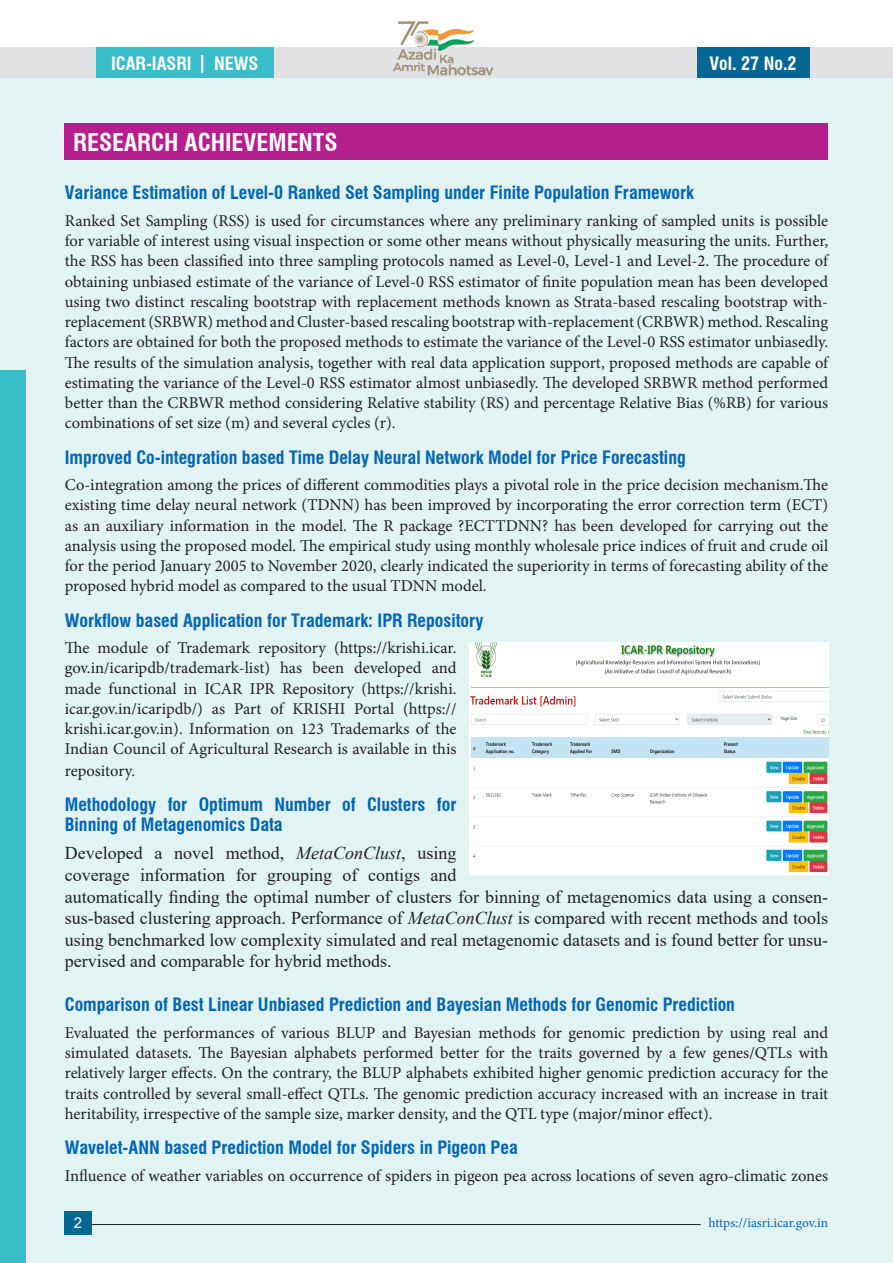
<style>
.page{position:relative;width:893px;height:1263px;background:#fff}
.page>*{position:absolute;margin:0;border:0;box-sizing:border-box;transform-origin:0 0}
.New_Main_Head{font:700 condensed 24px "Swiss 721 BT";color:#fff}
.Heading_1{font:700 condensed 18px/20.2px "Swiss 721 BT";color:#0166b3}
.t1{font:18px/21.6px "Times New Roman";color:#231f20}
.t2{font:700 condensed 18px "Swiss 721 BT";color:#fff}
.Running_text-final{font:16.5px/20.2px "Minion Pro";color:#231f20;text-align:justify}
.t3{font:15px "Arial";color:#fff}
.t4{font:13.5px "Minion Pro";color:#0166b3}
.s1{font-style:italic}
</style>
<div class="page">
<div style="left:0;top:75px;width:893px;height:1188px;background:#e2f3f4"></div>
<hr style="left:84px;top:1224px;width:617px;height:1px;background:#231f20">
<div style="left:64px;top:1210px;width:28px;height:24px;background:#056794"></div>
<div style="left:0;top:47px;width:893px;height:31px;background:#e1e2e4"></div>
<div style="left:96px;top:47px;width:177px;height:31px;background:#39bdc9"></div>
<svg style="left:201px;top:55px;width:2px;height:18px"></svg>
<div style="left:697px;top:47px;width:113px;height:30px;background:#056794"></div>
<div style="left:0;top:370px;width:26px;height:893px;background:#39bdc9"></div>
<img style="left:393px;top:21px;width:101px;height:55px">
<div style="left:65px;top:123px;width:763px;height:36px;background:#b41e8d"></div>
<img style="left:469px;top:642px;width:359px;height:233px">
<p class="t2" style="left:111px;top:53px;width:149px">ICAR-IASRI NEWS</p>
<p class="t2" style="left:709px;top:53px;width:89px">Vol. 27 No.2</p>
<p class="New_Main_Head" style="left:73px;top:128px;width:266px">RESEARCH ACHIEVEMENTS</p>
<p class="Heading_1" style="left:65px;top:183px;width:631px">Variance Estimation of Level-0 Ranked Set Sampling under Finite Population Framework</p>
<p class="Running_text-final" style="left:65px;top:211px;width:765px">Ranked Set Sampling (RSS) is used for circumstances where any preliminary ranking of sampled units is possible for variable of interest using visual inspection or some other means without physically measuring the units. Further, the RSS has been classified into three sampling protocols named as Level-0, Level-1 and Level-2. The procedure of obtaining unbiased estimate of the variance of Level-0 RSS estimator of finite population mean has been developed using two distinct rescaling bootstrap with replacement methods known as Strata-based rescaling bootstrap with&shy;replacement (SRBWR) method and Cluster-based rescaling bootstrap with-replacement (CRBWR) method. Rescaling factors are obtained for both the proposed methods to estimate the variance of the Level-0 RSS estimator unbiasedly.<br>The results of the simulation analysis, together with real data application support, proposed methods are capable of estimating the variance of the Level-0 RSS estimator almost unbiasedly. The developed SRBWR method performed better than the CRBWR method considering Relative stability (RS) and percentage Relative Bias (%RB) for various combinations of set size (m) and several cycles (r).</p>
<p class="Heading_1" style="left:65px;top:447px;width:622px">Improved Co-integration based Time Delay Neural Network Model for Price Forecasting</p>
<p class="Running_text-final" style="left:65px;top:475px;width:765px">Co-integration among the prices of different commodities plays a pivotal role in the price decision mechanism.The existing time delay neural network (TDNN) has been improved by incorporating the error correction term (ECT) as an auxiliary information in the model. The R package ?ECTTDNN? has been developed for carrying out the analysis using the proposed model. The empirical study using monthly wholesale price indices of fruit and crude oil for the period January 2005 to November 2020, clearly indicated the superiority in terms of forecasting ability of the proposed hybrid model as compared to the usual TDNN model.</p>
<p class="Heading_1" style="left:65px;top:610px;width:420px">Workflow based Application for Trademark: IPR Repository</p>
<p class="Running_text-final" style="left:65px;top:638px;width:393px">The module of Trademark repository (https://krishi.icar. gov.in/icaripdb/trademark-list) has been developed and made functional in ICAR IPR Repository (https://krishi. icar.gov.in/icaripdb/) as Part of KRISHI Portal (https:// krishi.icar.gov.in). Information on 123 Trademarks of the Indian Council of Agricultural Research is available in this repository.</p>
<p class="Heading_1" style="left:65px;top:794px;width:393px">Methodology for Optimum Number of Clusters for<br>Binning of Metagenomics Data</p>
<p class="t1" style="left:65px;top:842px;width:765px">Developed a novel method, <span class="s1">MetaConClust</span>, using<br>coverage information for grouping of contigs and<br>automatically finding the optimal number of clusters for binning of metagenomics data using a consen&shy;sus-based clustering approach. Performance of <span class="s1">MetaConClust</span> is compared with recent methods and tools using benchmarked low complexity simulated and real metagenomic datasets and is found better for unsu&shy;pervised and comparable for hybrid methods.</p>
<p class="Heading_1" style="left:65px;top:994px;width:672px">Comparison of Best Linear Unbiased Prediction and Bayesian Methods for Genomic Prediction</p>
<p class="Running_text-final" style="left:65px;top:1022px;width:765px">Evaluated the performances of various BLUP and Bayesian methods for genomic prediction by using real and simulated datasets. The Bayesian alphabets performed better for the traits governed by a few genes/QTLs with relatively larger effects. On the contrary, the BLUP alphabets exhibited higher genomic prediction accuracy for the traits controlled by several small-effect QTLs. The genomic prediction accuracy increased with an increase in trait heritability, irrespective of the sample size, marker density, and the QTL type (major/minor effect).</p>
<p class="Heading_1" style="left:65px;top:1137px;width:454px">Wavelet-ANN based Prediction Model for Spiders in Pigeon Pea</p>
<p class="Running_text-final" style="left:65px;top:1165px;width:765px">Influence of weather variables on occurrence of spiders in pigeon pea across locations of seven agro-climatic zones</p>
<p class="t3" style="left:74px;top:1212px;width:10px">2</p>
<p class="t4" style="left:708px;top:1213px;width:121px">https://iasri.icar.gov.in</p>
</div>
